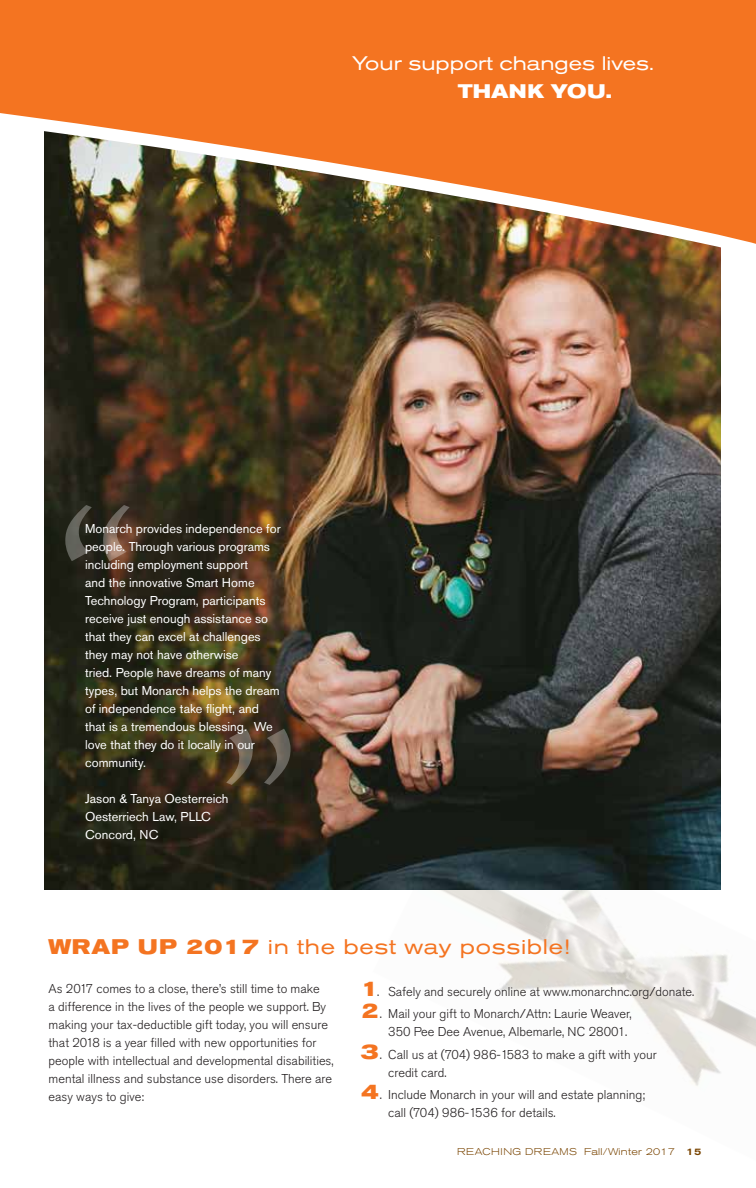
<style>
.page{position:relative;width:756px;height:1188px;background:#fff}
.page>*{position:absolute;margin:0;border:0;box-sizing:border-box;transform-origin:0 0}
.t1{font:225px "Berling";color:#fff}
.t2{font:expanded 21px "Akzidenz Grotesk BE";letter-spacing:.03em;color:#f47421}
.t3{font:expanded 19.5px "Akzidenz Grotesk BE";color:#fff}
.t4{font:700 expanded 19.5px "Akzidenz Grotesk BE";color:#fff}
.t5{font:300 12.75px/18px "Akzidenz Grotesk Std";color:#231f20}
.t6{font:12.75px/18px "Akzidenz Grotesk Std";color:#fff}
.t7{font:300 expanded 9.75px "Akzidenz Grotesk BE";letter-spacing:.03em;color:#794400}
.t8{font:300 expanded 9.75px "Akzidenz Grotesk BE";letter-spacing:.05em;color:#794400}
.s1{font-weight:700}
.s2{font-family:"Akzidenz Grotesk BE";font-weight:700;font-stretch:expanded;font-size:21px;color:#f47421}
.s3{font-weight:500}
</style>
<div class="page">
<img style="left:440px;top:795px;width:316px;height:291px">
<img style="left:44px;top:262px;width:676px;height:628px">
<img style="left:44px;top:250px;width:677px;height:12px">
<svg style="left:0;top:0;width:756px;height:250px;fill:#f47421"></svg>
<h3 class="t3" style="left:352px;top:52px;width:303px">Your support changes lives.</h3>
<h3 class="t4" style="left:458px;top:80px;width:34px">THAN</h3>
<h3 class="t4" style="left:527px;top:80px;width:86px">K YOU.</h3>
<h1 class="t1" style="left:56px;top:452px;width:85px">“</h1>
<p class="t6" style="left:85px;top:520px;width:197px">Monarch provides independence for people. Through various programs including employment support<br>and the innovative Smart Home<br>Technology Program, participants receive just enough assistance so that they can excel at challenges they may not have otherwise<br>tried. People have dreams of many types, but Monarch helps the dream of independence take flight, and that is a tremendous blessing. We love that they do it locally in our community.</p>
<p class="t6" style="left:85px;top:790px;width:145px">Jason &amp; Tanya Oesterreich<br>Oesterriech Law, PLLC<br>Concord, NC</p>
<h1 class="t1" style="left:300px;top:838px;width:85px;rotate:-180deg">“</h1>
<h2 class="t2" style="left:49px;top:934px;width:523px"><span class="s1">WRAP UP 2017</span> in the best way possible!</h2>
<p class="t5" style="left:49px;top:980px;width:287px">As 2017 comes to a close, there’s still time to make<br>a difference in the lives of the people we support. By making your tax-deductible gift today, you will ensure that 2018 is a year filled with new opportunities for people with intellectual and developmental disabilities, mental illness and substance use disorders. There are easy ways to give:</p>
<p class="t5" style="left:361px;top:983px;width:335px"><span class="s2">1</span>. Safely and securely online at www.monarchnc.org/donate.</p>
<p class="t5" style="left:388px;top:1005px;width:245px;text-indent:-27px"><span class="s2">2</span>. Mail your gift to Monarch/Attn: Laurie Weaver,<br>350 Pee Dee Avenue, Albemarle, NC 28001.</p>
<p class="t5" style="left:388px;top:1046px;width:270px;text-indent:-27px"><span class="s2">3</span>. Call us at (704) 986-1583 to make a gift with your credit card.</p>
<p class="t5" style="left:388px;top:1086px;width:258px;text-indent:-27px"><span class="s2">4</span>. Include Monarch in your will and estate planning; call (704) 986-1536 for details.</p>
<p class="t8" style="left:457px;top:1146px;width:104px">REACHING DREAMS</p>
<p class="t7" style="left:584px;top:1146px;width:119px">FALL/WINTER 2017 <span class="s3">15</span></p>
</div>
